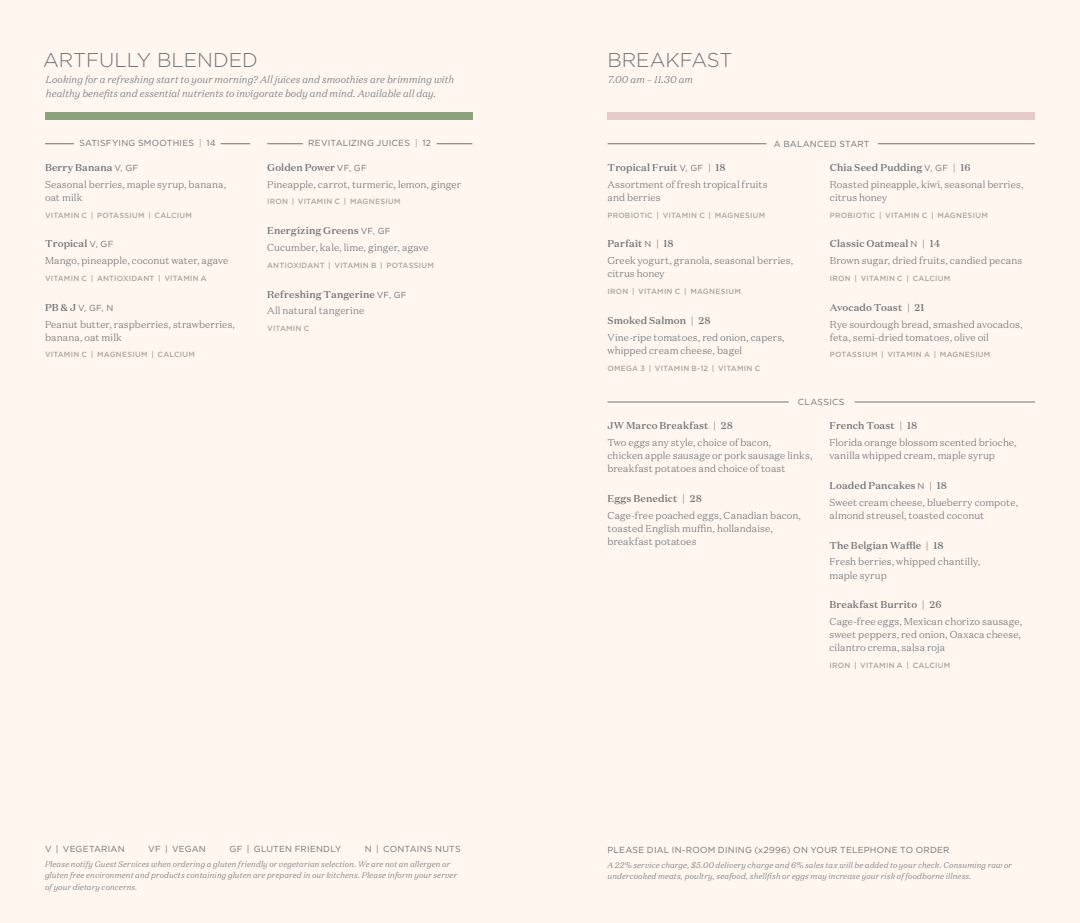
<style>
.page{position:relative;width:1080px;height:923px;background:#fff}
.page>*{position:absolute;margin:0;border:0;box-sizing:border-box;transform-origin:0 0}
.t1{font:300 20px "Gotham";color:#717375}
.t2{font:300 10px/13.1px "Domaine Text";letter-spacing:.01em;color:#717375}
.t3{font:500 10px "Domaine Text";letter-spacing:.01em;color:#717375}
.t4{font:italic 300 10px/13.1px "Domaine Text";letter-spacing:.01em;color:#717375}
.t5{font:8.75px "Gotham";letter-spacing:.03em;color:#717375}
.t6{font:italic 300 8.12px/11.2px "Domaine Text";letter-spacing:.02em;color:#717375}
.t7{font:500 7.5px "Gotham";letter-spacing:.03em;color:#b0a399}
.s1{font-weight:300}
.s2{font-family:"Gotham";font-weight:400;font-size:8.75px}
.s3{font-family:"Domaine Text";font-weight:500;font-size:10px}
</style>
<div class="page">
<div style="left:0;top:0;width:540px;height:922px;background:#fff6ef"></div>
<div style="left:540px;top:0;width:540px;height:922px;background:#fff6ef"></div>
<div style="left:608px;top:112px;width:427px;height:8px;background:#e4cbca"></div>
<hr style="left:878px;top:143px;width:157px;height:1px;background:#717375">
<hr style="left:608px;top:143px;width:158px;height:1px;background:#717375">
<hr style="left:608px;top:402px;width:181px;height:1px;background:#717375">
<hr style="left:855px;top:402px;width:180px;height:1px;background:#717375">
<div style="left:45px;top:112px;width:428px;height:8px;background:#8ca47e"></div>
<svg style="left:221px;top:143px;width:29px;height:1px"></svg>
<svg style="left:45px;top:143px;width:29px;height:1px"></svg>
<hr style="left:267px;top:143px;width:36px;height:1px;background:#717375">
<hr style="left:437px;top:143px;width:35px;height:1px;background:#717375">
<p class="t1" style="left:43px;top:47px;width:216px">ARTFULLY BLENDED</p>
<p class="t4" style="left:46px;top:73px;width:410px">Looking for a refreshing start to your morning? All juices and smoothies are brimming with healthy benefits and essential nutrients to invigorate body and mind. Available all day.</p>
<p class="t1" style="left:607px;top:47px;width:126px">BREAKFAST</p>
<p class="t4" style="left:608px;top:73px;width:87px">7.00 am – 11.30 am</p>
<p class="t5" style="left:79px;top:137px;width:138px">SATISFYING SMOOTHIES <span class="s1">|</span> 14</p>
<p class="t5" style="left:308px;top:137px;width:124px">REVITALIZING JUICES <span class="s1">|</span> 12</p>
<p class="t5" style="left:774px;top:138px;width:97px">A BALANCED START</p>
<p class="t3" style="left:45px;top:161px;width:95px">Berry Banana <span class="s2">V, GF</span></p>
<p class="t2" style="left:45px;top:177px;width:183px">Seasonal berries, maple syrup, banana, oat milk</p>
<p class="t7" style="left:45px;top:210px;width:149px">VITAMIN C | POTASSIUM | CALCIUM</p>
<p class="t3" style="left:45px;top:237px;width:70px">Tropical <span class="s2">V, GF</span></p>
<p class="t2" style="left:45px;top:254px;width:185px">Mango, pineapple, coconut water, agave</p>
<p class="t7" style="left:45px;top:273px;width:163px">VITAMIN C | ANTIOXIDANT | VITAMIN A</p>
<p class="t5" style="left:45px;top:302px;width:70px"><span class="s3">PB &amp; J</span> V, GF, N</p>
<p class="t2" style="left:45px;top:317px;width:192px">Peanut butter, raspberries, strawberries, banana, oat milk</p>
<p class="t7" style="left:45px;top:350px;width:152px">VITAMIN C | MAGNESIUM | CALCIUM</p>
<p class="t3" style="left:267px;top:161px;width:101px">Golden Power <span class="s2">VF, GF</span></p>
<p class="t2" style="left:267px;top:177px;width:195px">Pineapple, carrot, turmeric, lemon, ginger</p>
<p class="t7" style="left:267px;top:197px;width:135px">IRON | VITAMIN C | MAGNESIUM</p>
<p class="t3" style="left:267px;top:224px;width:125px">Energizing Greens <span class="s2">VF, GF</span></p>
<p class="t2" style="left:267px;top:241px;width:163px">Cucumber, kale, lime, ginger, agave</p>
<p class="t7" style="left:267px;top:260px;width:168px">ANTIOXIDANT | VITAMIN B | POTASSIUM</p>
<p class="t3" style="left:267px;top:288px;width:141px">Refreshing Tangerine <span class="s2">VF, GF</span></p>
<p class="t2" style="left:267px;top:304px;width:99px">All natural tangerine</p>
<p class="t7" style="left:267px;top:323px;width:44px">VITAMIN C</p>
<p class="t3" style="left:608px;top:161px;width:120px">Tropical Fruit <span class="s2">V, GF</span> | 18</p>
<p class="t2" style="left:608px;top:177px;width:162px">Assortment of fresh tropical fruits and berries</p>
<p class="t7" style="left:608px;top:210px;width:159px">PROBIOTIC | VITAMIN C | MAGNESIUM</p>
<p class="t3" style="left:607px;top:237px;width:68px">Parfait <span class="s2">N</span> | 18</p>
<p class="t2" style="left:608px;top:254px;width:187px">Greek yogurt, granola, seasonal berries, citrus honey</p>
<p class="t7" style="left:608px;top:286px;width:135px">IRON | VITAMIN C | MAGNESIUM</p>
<p class="t3" style="left:608px;top:314px;width:105px">Smoked Salmon | 28</p>
<p class="t2" style="left:608px;top:330px;width:179px">Vine-ripe tomatoes, red onion, capers, whipped cream cheese, bagel</p>
<p class="t7" style="left:608px;top:363px;width:154px">OMEGA 3 | VITAMIN B-12 | VITAMIN C</p>
<p class="t3" style="left:830px;top:161px;width:142px">Chia Seed Pudding <span class="s2">V, GF</span> | 16</p>
<p class="t2" style="left:830px;top:177px;width:195px">Roasted pineapple, kiwi, seasonal berries, citrus honey</p>
<p class="t7" style="left:830px;top:210px;width:159px">PROBIOTIC | VITAMIN C | MAGNESIUM</p>
<p class="t3" style="left:830px;top:237px;width:112px">Classic Oatmeal <span class="s2">N</span> | 14</p>
<p class="t2" style="left:830px;top:254px;width:194px">Brown sugar, dried fruits, candied pecans</p>
<p class="t7" style="left:830px;top:273px;width:122px">IRON | VITAMIN C | CALCIUM</p>
<p class="t3" style="left:830px;top:301px;width:96px">Avocado Toast | 21</p>
<p class="t2" style="left:830px;top:317px;width:194px">Rye sourdough bread, smashed avocados, feta, semi-dried tomatoes, olive oil</p>
<p class="t7" style="left:830px;top:350px;width:162px">POTASSIUM | VITAMIN A | MAGNESIUM</p>
<p class="t5" style="left:798px;top:396px;width:48px">CLASSICS</p>
<p class="t3" style="left:608px;top:419px;width:127px">JW Marco Breakfast | 28</p>
<p class="t2" style="left:608px;top:436px;width:207px">Two eggs any style, choice of bacon,<br>chicken apple sausage or pork sausage links, breakfast potatoes and choice of toast</p>
<p class="t3" style="left:608px;top:492px;width:96px">Eggs Benedict | 28</p>
<p class="t2" style="left:608px;top:508px;width:195px">Cage-free poached eggs, Canadian bacon, toasted English muffin, hollandaise, breakfast potatoes</p>
<p class="t3" style="left:830px;top:419px;width:89px">French Toast | 18</p>
<p class="t2" style="left:830px;top:436px;width:189px">Florida orange blossom scented brioche, vanilla whipped cream, maple syrup</p>
<p class="t3" style="left:830px;top:479px;width:119px">Loaded Pancakes <span class="s2">N</span> | 18</p>
<p class="t2" style="left:830px;top:495px;width:190px">Sweet cream cheese, blueberry compote, almond streusel, toasted coconut</p>
<p class="t3" style="left:830px;top:538px;width:116px">The Belgian Waffle | 18</p>
<p class="t2" style="left:830px;top:555px;width:152px">Fresh berries, whipped chantilly, maple syrup</p>
<p class="t3" style="left:830px;top:598px;width:114px">Breakfast Burrito | 26</p>
<p class="t2" style="left:830px;top:615px;width:194px;text-align:justify">Cage-free eggs, Mexican chorizo sausage, sweet peppers, red onion, Oaxaca cheese, cilantro crema, salsa roja</p>
<p class="t7" style="left:830px;top:660px;width:122px">IRON | VITAMIN A | CALCIUM</p>
<p class="t5" style="left:45px;top:843px;width:81px">V | VEGETARIAN</p>
<p class="t5" style="left:148px;top:843px;width:59px">VF | VEGAN</p>
<p class="t5" style="left:230px;top:843px;width:113px">GF | GLUTEN FRIENDLY</p>
<p class="t5" style="left:365px;top:843px;width:97px">N | CONTAINS NUTS</p>
<p class="t6" style="left:45px;top:858px;width:414px">Please notify Guest Services when ordering a gluten friendly or vegetarian selection. We are not an allergen or gluten free environment and products containing gluten are prepared in our kitchens. Please inform your server of your dietary concerns.</p>
<p class="t5" style="left:608px;top:844px;width:344px">PLEASE DIAL IN-ROOM DINING (x2996) ON YOUR TELEPHONE TO ORDER</p>
<p class="t6" style="left:608px;top:859px;width:406px">A 22% service charge, $5.00 delivery charge and 6% sales tax will be added to your check. Consuming raw or undercooked meats, poultry, seafood, shellfish or eggs may increase your risk of foodborne illness.</p>
</div>
